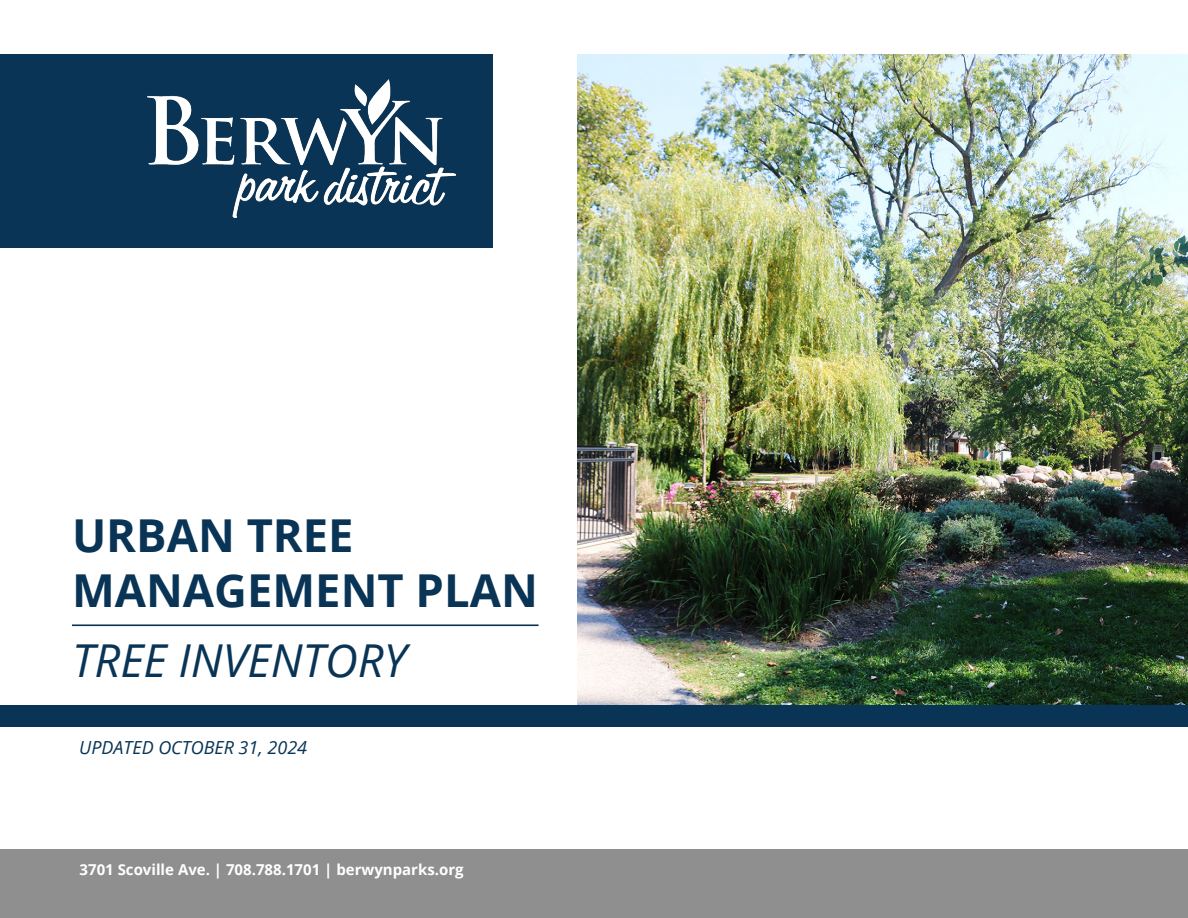
<style>
.page{position:relative;width:1188px;height:918px;background:#fff}
.page>*{position:absolute;margin:0;border:0;box-sizing:border-box;transform-origin:0 0}
.t1{font:700 45.3px "Open Sans";color:#093455}
.t2{font:italic 45.3px "Open Sans";color:#093455}
.t3{font:italic 18px "Open Sans";color:#093455}
.t4{font:700 15px "Open Sans";color:#fff}
</style>
<div class="page">
<div style="left:1px;top:850px;width:1187px;height:68px;background:#8f8f8f"></div>
<img style="left:578px;top:54px;width:610px;height:651px">
<div style="left:1px;top:705px;width:1187px;height:22px;background:#093455"></div>
<hr style="left:72px;top:624px;width:467px;height:2px;background:#093455">
<div style="left:1px;top:54px;width:492px;height:194px;background:#093455"></div>
<img style="left:148px;top:80px;width:307px;height:137px">
<p class="t1" style="left:72px;top:504px;width:283px">URBAN TREE</p>
<p class="t1" style="left:72px;top:558px;width:467px">MANAGEMENT PLAN</p>
<p class="t2" style="left:72px;top:630px;width:336px">TREE INVENTORY</p>
<p class="t3" style="left:79px;top:735px;width:229px">UPDATED OCTOBER 31, 2024</p>
<p class="t4" style="left:80px;top:859px;width:386px">3701 Scoville Ave. | 708.788.1701 | berwynparks.org</p>
</div>
